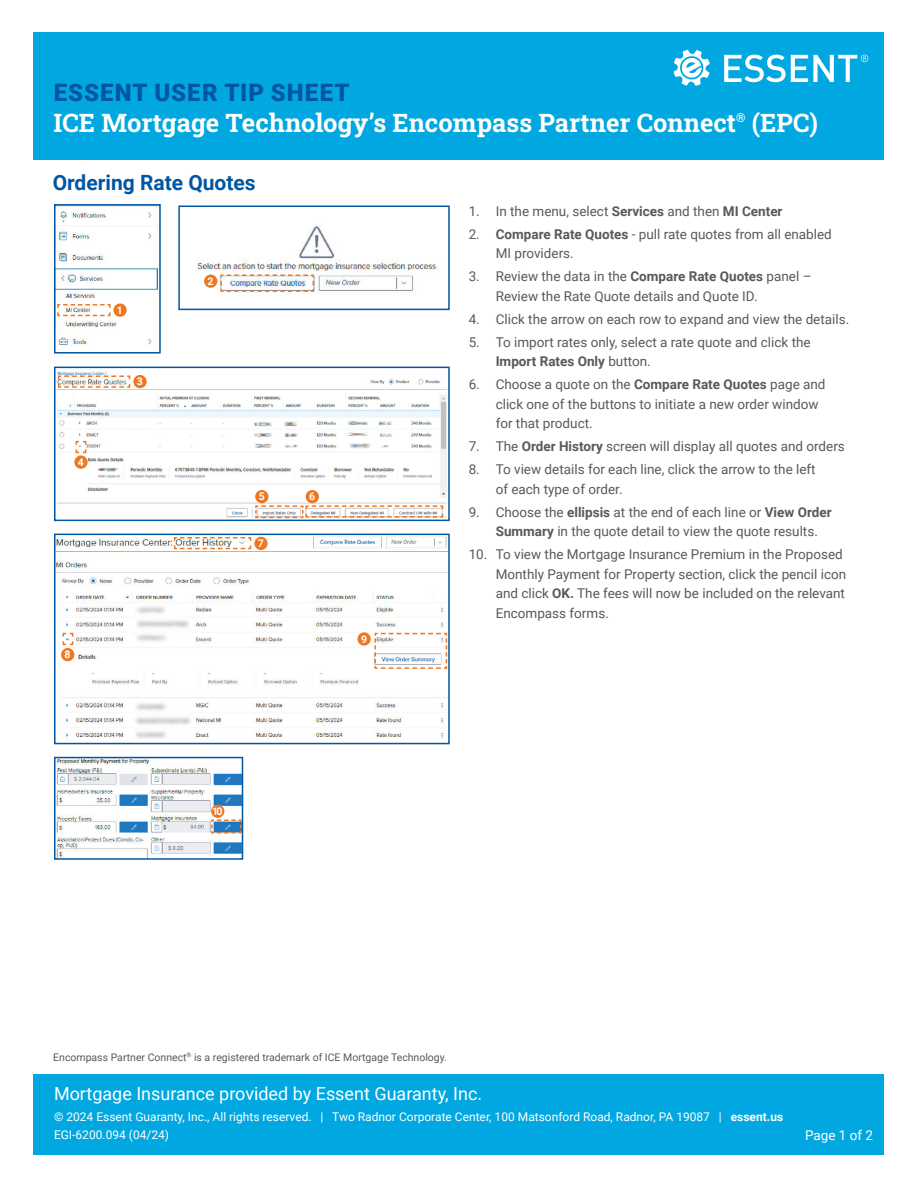
<style>
.page{position:relative;width:918px;height:1188px;background:#fff}
.page>*{position:absolute;margin:0;border:0;box-sizing:border-box;transform-origin:0 0}
.t1{font:25.5px "Roboto Slab";color:#fff}
.t2{font:900 24px "Roboto";letter-spacing:.045em;color:#0056a3}
.t3{font:700 21px "Roboto";color:#0056a3}
.t4{font:18px "Roboto";color:#fff}
.t5{font:13.5px/19.5px "Roboto";color:#58595b}
.t6{font:13.5px "Roboto";color:#fff}
.t7{font:12px/18px "Roboto";color:#fff}
.t8{font:10.5px "Roboto";color:#58595b}
.t9{font:700 10.5px "Roboto";color:#fff}
.s1{font-weight:700}
</style>
<div class="page">
<div style="left:34px;top:1074px;width:850px;height:81px;background:#00a7e1"></div>
<div style="left:34px;top:32px;width:850px;height:128px;background:#00a7e1"></div>
<svg style="left:724px;top:55px;width:144px;height:27px"></svg>
<svg style="left:673px;top:50px;width:37px;height:36px"></svg>
<img style="left:57px;top:211px;width:101px;height:134px">
<div style="left:54px;top:204px;width:107px;height:150px;border:2px solid #0056a3"></div>
<img style="left:196px;top:226px;width:243px;height:65px">
<div style="left:178px;top:206px;width:272px;height:104px;border:2px solid #0056a3"></div>
<svg style="left:56px;top:303px;width:55px;height:14px"></svg>
<div style="left:113px;top:303px;width:14px;height:14px;background:#ee7822;border-radius:50%"></div>
<svg style="left:220px;top:274px;width:95px;height:18px"></svg>
<div style="left:204px;top:275px;width:13px;height:13px;background:#ee7822;border-radius:50%"></div>
<img style="left:57px;top:371px;width:390px;height:147px">
<div style="left:54px;top:367px;width:396px;height:154px;border:2px solid #0056a3"></div>
<svg style="left:57px;top:375px;width:74px;height:13px"></svg>
<div style="left:133px;top:375px;width:14px;height:13px;background:#ee7822;border-radius:50%"></div>
<div style="left:74px;top:456px;width:14px;height:13px;background:#ee7822;border-radius:50%"></div>
<div style="left:306px;top:490px;width:13px;height:13px;background:#ee7822;border-radius:50%"></div>
<svg style="left:75px;top:440px;width:12px;height:14px"></svg>
<div style="left:255px;top:490px;width:13px;height:13px;background:#ee7822;border-radius:50%"></div>
<svg style="left:254px;top:505px;width:190px;height:14px"></svg>
<img style="left:57px;top:537px;width:390px;height:202px">
<div style="left:54px;top:534px;width:396px;height:210px;border:2px solid #0056a3"></div>
<svg style="left:173px;top:536px;width:79px;height:14px"></svg>
<div style="left:254px;top:537px;width:14px;height:13px;background:#ee7822;border-radius:50%"></div>
<svg style="left:62px;top:632px;width:12px;height:14px"></svg>
<div style="left:61px;top:648px;width:13px;height:13px;background:#ee7822;border-radius:50%"></div>
<svg style="left:374px;top:632px;width:74px;height:38px"></svg>
<div style="left:357px;top:632px;width:14px;height:14px;background:#ee7822;border-radius:50%"></div>
<img style="left:57px;top:760px;width:183px;height:97px">
<div style="left:54px;top:757px;width:189px;height:103px;border:2px solid #0056a3"></div>
<svg style="left:210px;top:819px;width:32px;height:15px"></svg>
<div style="left:211px;top:805px;width:13px;height:13px;background:#ee7822;border-radius:50%"></div>
<h2 class="t2" style="left:54px;top:76px;width:297px">ESSENT USER TIP SHEET</h2>
<h1 class="t1" style="left:53px;top:105px;width:766px">ICE Mortgage Technology’s Encompass Partner Connect<sup>®</sup> (EPC)</h1>
<h3 class="t3" style="left:53px;top:168px;width:205px">Ordering Rate Quotes</h3>
<p class="t9" style="left:78px;top:455px;width:8px">4</p>
<p class="t9" style="left:117px;top:303px;width:8px">1</p>
<p class="t9" style="left:137px;top:374px;width:8px">3</p>
<p class="t9" style="left:65px;top:647px;width:8px">8</p>
<p class="t9" style="left:208px;top:274px;width:8px">2</p>
<p class="t9" style="left:259px;top:489px;width:8px">5</p>
<p class="t9" style="left:309px;top:489px;width:8px">6</p>
<p class="t9" style="left:258px;top:536px;width:8px">7</p>
<p class="t9" style="left:361px;top:631px;width:8px">9</p>
<p class="t9" style="left:212px;top:804px;width:12px">10</p>
<p class="t5" style="left:469px;top:201px;width:315px">1. In the menu, select <span class="s1">Services</span> and then <span class="s1">MI Center</span></p>
<p class="t5" style="left:496px;top:224px;width:338px;text-indent:-27px">2. <span class="s1">Compare Rate Quotes</span> - pull rate quotes from all enabled<br>MI providers.</p>
<p class="t5" style="left:496px;top:266px;width:317px;text-indent:-27px">3. Review the data in the <span class="s1">Compare Rate Quotes</span> panel –<br>Review the Rate Quote details and Quote ID.</p>
<p class="t5" style="left:469px;top:309px;width:382px">4. Click the arrow on each row to expand and view the details.</p>
<p class="t5" style="left:496px;top:332px;width:317px;text-indent:-27px">5. To import rates only, select a rate quote and click the<br><span class="s1">Import Rates Only</span> button.</p>
<p class="t5" style="left:496px;top:374px;width:331px;text-indent:-27px">6. Choose a quote on the <span class="s1">Compare Rate Quotes</span> page and click one of the buttons to initiate a new order window for that product.</p>
<p class="t5" style="left:469px;top:436px;width:378px">7. The <span class="s1">Order History</span> screen will display all quotes and orders</p>
<p class="t5" style="left:496px;top:459px;width:322px;text-indent:-27px">8. To view details for each line, click the arrow to the left of each type of order.</p>
<p class="t5" style="left:496px;top:502px;width:337px;text-indent:-27px">9. Choose the <span class="s1">ellipsis</span> at the end of each line or <span class="s1">View Order<br>Summary</span> in the quote detail to view the quote results.</p>
<p class="t5" style="left:496px;top:544px;width:352px;text-indent:-27px">10. To view the Mortgage Insurance Premium in the Proposed Monthly Payment for Property section, click the pencil icon and click <span class="s1">OK.</span> The fees will now be included on the relevant Encompass forms.</p>
<p class="t8" style="left:53px;top:1050px;width:395px">Encompass Partner Connect<sup>®</sup> is a registered trademark of ICE Mortgage Technology.</p>
<h3 class="t4" style="left:54px;top:1081px;width:430px">Mortgage Insurance provided by Essent Guaranty, Inc.</h3>
<p class="t7" style="left:54px;top:1107px;width:731px">© 2024 Essent Guaranty, Inc., All rights reserved. | Two Radnor Corporate Center, 100 Matsonford Road, Radnor, PA 19087 | <span class="s1">essent.us<br></span>EGI-6200.094 (04/24)</p>
<p class="t6" style="left:805px;top:1126px;width:70px">Page 1 of 2</p>
</div>
